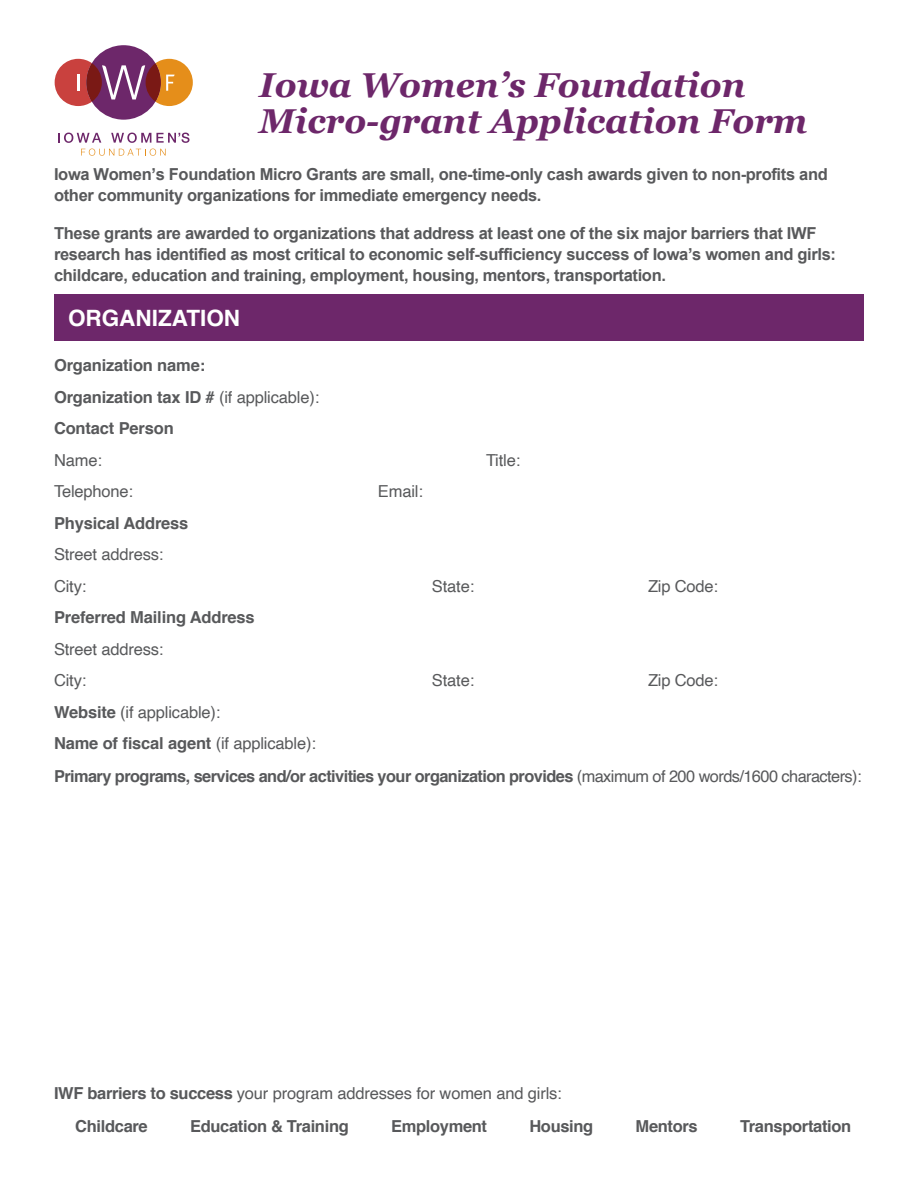
<style>
.page{position:relative;width:918px;height:1188px;background:#fff}
.page>*{position:absolute;margin:0;border:0;box-sizing:border-box;transform-origin:0 0}
.t1{font:italic 700 34.5px/36px "Georgia";color:#6d276a}
.t2{font:700 22.5px "Helvetica";color:#fff}
.t3{font:700 16.5px/21px "Arial";letter-spacing:-.02em;color:#58595b}
.t4{font:700 16.5px/31.5px "Helvetica";letter-spacing:-.02em;color:#58595b}
.t5{font:16.5px/31.5px "Helvetica";letter-spacing:-.01em;color:#58595b}
.s1{font-weight:400}
.s2{font-weight:700}
</style>
<div class="page">
<svg style="left:58px;top:133px;width:43px;height:10px"></svg>
<svg style="left:111px;top:133px;width:79px;height:10px"></svg>
<svg style="left:81px;top:149px;width:85px;height:7px"></svg>
<div style="left:86px;top:45px;width:75px;height:75px;background:#6d276a;border-radius:50%"></div>
<svg style="left:55px;top:59px;width:138px;height:47px"></svg>
<div style="left:54px;top:294px;width:810px;height:46px;background:#6d276a"></div>
<h1 class="t1" style="left:259px;top:65px;width:550px">Iowa Women’s Foundation<br>Micro-grant Application Form</h1>
<p class="t3" style="left:54px;top:164px;width:775px">Iowa Women’s Foundation Micro Grants are small, one-time-only cash awards given to non-profits and other community organizations for immediate emergency needs.</p>
<p class="t3" style="left:54px;top:222px;width:784px">These grants are awarded to organizations that address at least one of the six major barriers that IWF research has identified as most critical to economic self-sufficiency success of Iowa’s women and girls: childcare, education and training, employment, housing, mentors, transportation.</p>
<h2 class="t2" style="left:68px;top:300px;width:174px">ORGANIZATION</h2>
<p class="t4" style="left:54px;top:350px;width:267px">Organization name:<br>Organization tax ID # <span class="s1">(if applicable):<br></span>Contact Person</p>
<p class="t5" style="left:54px;top:445px;width:49px">Name:</p>
<p class="t5" style="left:486px;top:445px;width:36px">Title:</p>
<p class="t5" style="left:54px;top:476px;width:81px">Telephone:</p>
<p class="t5" style="left:378px;top:476px;width:47px">Email:</p>
<p class="t4" style="left:54px;top:507px;width:136px">Physical Address</p>
<p class="t5" style="left:54px;top:539px;width:111px">Street address:<br>City:</p>
<p class="t5" style="left:432px;top:571px;width:44px">State:</p>
<p class="t5" style="left:648px;top:571px;width:72px">Zip Code:</p>
<p class="t4" style="left:54px;top:602px;width:202px">Preferred Mailing Address</p>
<p class="t5" style="left:54px;top:634px;width:111px">Street address:<br>City:</p>
<p class="t5" style="left:432px;top:665px;width:44px">State:</p>
<p class="t5" style="left:648px;top:665px;width:72px">Zip Code:</p>
<p class="t5" style="left:54px;top:697px;width:263px"><span class="s2">Website</span> (if applicable):<br><span class="s2">Name of fiscal agent</span> (if applicable):</p>
<p class="t4" style="left:54px;top:761px;width:809px">Primary programs, services and/or activities your organization provides <span class="s1">(maximum of 200 words/1600 characters):</span></p>
<p class="t5" style="left:75px;top:1077px;width:488px;line-height:33px;text-indent:-21px"><span class="s2">IWF barriers to success</span> your program addresses for women and girls:<br><span class="s2">Childcare</span></p>
<p class="t4" style="left:190px;top:1110px;width:160px">Education &amp; Training</p>
<p class="t4" style="left:391px;top:1110px;width:98px">Employment</p>
<p class="t4" style="left:529px;top:1110px;width:66px">Housing</p>
<p class="t4" style="left:636px;top:1110px;width:64px">Mentors</p>
<p class="t4" style="left:740px;top:1110px;width:113px">Transportation</p>
</div>
